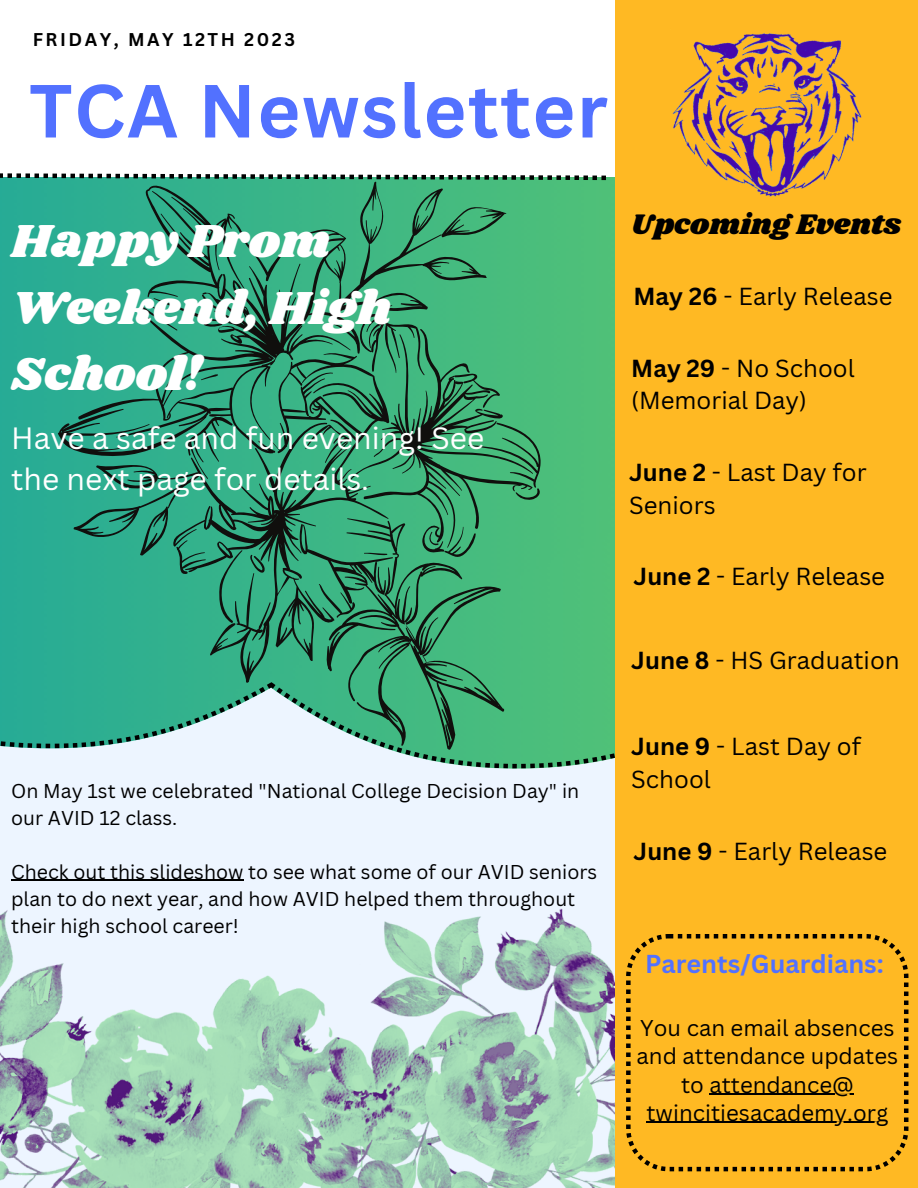
<style>
.page{position:relative;width:918px;height:1188px;background:#edf5ff}
.page>*{position:absolute;margin:0;border:0;box-sizing:border-box;transform-origin:0 0}
.t1{font:700 73.5px "Canva Sans";letter-spacing:.02em;color:#5271ff}
.t2{font:48px/66.3px "Shrikhand";color:#fff}
.t3{font:30px/41.7px "Canva Sans";color:#fff}
.t4{font:29.4px "Shrikhand";color:#000}
.t5{font:700 25.2px "Canva Sans";color:#5271ff}
.t6{font:24px/32.7px "Canva Sans";color:#000}
.t7{font:22.2px/28.2px "Canva Sans";color:#000;text-align:center}
.t8{font:19.5px/27px "Canva Sans";color:#000}
.t9{font:700 18px "Canva Sans";letter-spacing:.14em;color:#000}
.s1{font-weight:700}
</style>
<div class="page">
<svg style="left:0;top:177px;width:615px;height:591px;background:#4dbb8f"></svg>
<img style="left:0;top:908px;width:615px;height:280px">
<div style="left:615px;top:0;width:303px;height:1188px;background:#ffb923"></div>
<img style="left:672px;top:33px;width:190px;height:164px">
<svg style="left:626px;top:934px;width:282px;height:237px"></svg>
<hr style="left:709px;top:1094px;width:145px;height:1px;background:#000">
<hr style="left:647px;top:1122px;width:241px;height:1px;background:#000">
<div style="left:0;top:0;width:615px;height:177px;background:#fff"></div>
<svg style="left:58px;top:182px;width:483px;height:568px;background:#39a17a"></svg>
<svg style="left:0;top:173px;width:606px;height:7px"></svg>
<hr style="left:11px;top:880px;width:232px;height:1px;background:#000">
<p class="t9" style="left:33px;top:27px;width:264px">FRIDAY, MAY 12TH 2023</p>
<p class="t1" style="left:29px;top:59px;width:580px">TCA Newsletter</p>
<p class="t2" style="left:11px;top:210px;width:382px">Happy Prom<br>Weekend, High<br>School!</p>
<p class="t3" style="left:11px;top:416px;width:475px">Have a safe and fun evening! See the next page for details.</p>
<p class="t8" style="left:11px;top:777px;width:570px">On May 1st we celebrated "National College Decision Day" in our AVID 12 class.</p>
<p class="t8" style="left:11px;top:858px;width:588px">Check out this slideshow to see what some of our AVID seniors plan to do next year, and how AVID helped them throughout their high school career!</p>
<p class="t4" style="left:631px;top:204px;width:272px">Upcoming Events</p>
<p class="t6" style="left:634px;top:279px;width:260px"><span class="s1">May 26</span> - Early Release</p>
<p class="t6" style="left:631px;top:351px;width:225px"><span class="s1">May 29</span> - No School (Memorial Day)</p>
<p class="t6" style="left:629px;top:455px;width:239px"><span class="s1">June 2</span> - Last Day for<br>Seniors</p>
<p class="t6" style="left:634px;top:560px;width:253px"><span class="s1">June 2</span> - Early Release</p>
<p class="t6" style="left:631px;top:644px;width:270px"><span class="s1">June 8</span> - HS Graduation</p>
<p class="t6" style="left:631px;top:730px;width:231px"><span class="s1">June 9</span> - Last Day of<br>School</p>
<p class="t6" style="left:634px;top:834px;width:255px"><span class="s1">June 9</span> - Early Release</p>
<p class="t5" style="left:645px;top:946px;width:240px">Parents/Guardians:</p>
<p class="t7" style="left:637px;top:1014px;width:263px">You can email absences and attendance updates to attendance@</p>
<p class="t7" style="left:647px;top:1098px;width:243px">twincitiesacademy.org</p>
</div>
